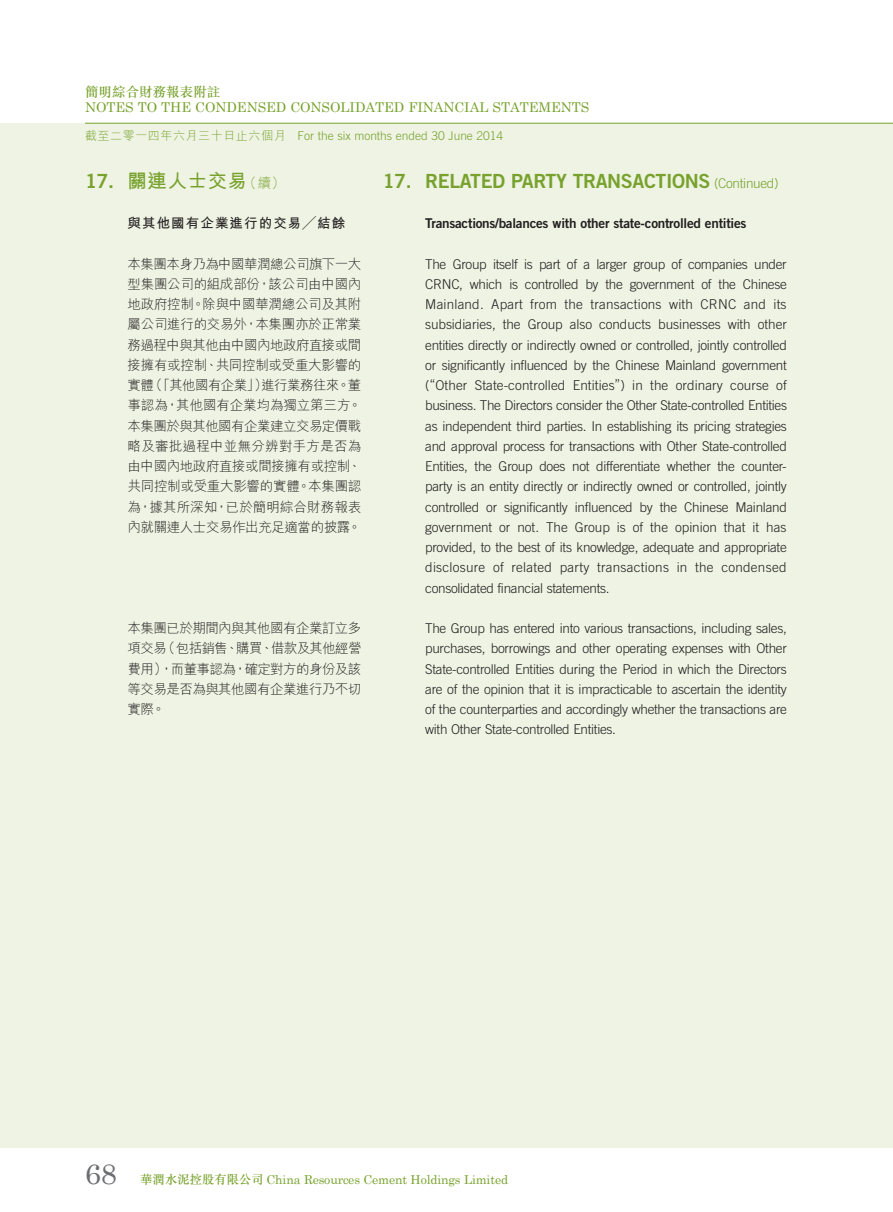
<style>
.page{position:relative;width:893px;height:1212px;background:#fff}
.page>*{position:absolute;margin:0;border:0;box-sizing:border-box;transform-origin:0 0}
.t1{font:28.5px "Century Schoolbook";color:#6c6d70}
.Heading_1{font:19.5px "Trade Gothic LT Std Bd 2";letter-spacing:-.02em;color:#78a22d}
.Heading_1-2{font:700 19.5px "M Hei HK";letter-spacing:.03em;color:#78a22d}
.Body_Text{font:300 13.5px/20.2px "Trade Gothic LT Std";letter-spacing:-.02em;color:#231f20;text-align:justify}
.C_Body_Text{font:300 13.5px/20.2px "M Hei HK";letter-spacing:-.03em;color:#231f20;text-align:justify}
.Heading_2{font:13.5px "Trade Gothic LT Std Bd 2";letter-spacing:-.02em;color:#231f20}
.t2{font:13.5px "Century Schoolbook";color:#78a22d}
.C_Heading_2{font:700 13.5px "M Hei HK";letter-spacing:.08em;color:#231f20}
.t3{font:500 13.5px "M Sung HK";letter-spacing:.005em;color:#78a22d}
.t4{font:12.3px "Century Schoolbook";letter-spacing:-.01em;color:#78a22d}
.t5{font:300 12px "Trade Gothic LT Std";color:#78a22d}
.s1{font-family:"M Hei HK"}
.s2{font-family:"Trade Gothic LT Std Bd 2";font-weight:400}
.s3{font-weight:300;font-size:13.5px}
.s4{font-family:"Trade Gothic LT Std";font-weight:300;font-size:13.5px}
.s5{font-family:"M Sung HK";font-weight:500}
</style>
<div class="page">
<div style="left:0;top:123px;width:893px;height:1025px;background:#eef3e3"></div>
<hr style="left:85px;top:123px;width:808px;height:1px;background:#78a22d">
<p class="t3" style="left:85px;top:82px;width:137px">簡明綜合財務報表附註</p>
<p class="t2" style="left:85px;top:99px;width:506px">NOTES TO THE CONDENSED CONSOLIDATED FINANCIAL STATEMENTS</p>
<p class="t5" style="left:85px;top:129px;width:420px"><span class="s1">截至二零一四年六月三十日止六個月</span> For the six months ended 30 June 2014</p>
<p class="Heading_1-2" style="left:85px;top:166px;width:201px"><span class="s2">17.</span> 關連人士交易<span class="s3">（續）</span></p>
<p class="C_Heading_2" style="left:128px;top:213px;width:219px">與其他國有企業進行的交易╱結餘</p>
<p class="C_Body_Text" style="left:128px;top:253px;width:235px">本集團本身乃為中國華潤總公司旗下一大型集團公司的組成部份，該公司由中國內地政府控制。除與中國華潤總公司及其附屬公司進行的交易外，本集團亦於正常業務過程中與其他由中國內地政府直接或間接擁有或控制、共同控制或受重大影響的實體（「其他國有企業」）進行業務往來。董事認為，其他國有企業均為獨立第三方。本集團於與其他國有企業建立交易定價戰略及審批過程中並無分辨對手方是否為由中國內地政府直接或間接擁有或控制、共同控制或受重大影響的實體。本集團認為，據其所深知，已於簡明綜合財務報表內就關連人士交易作出充足適當的披露。</p>
<p class="Heading_1" style="left:383px;top:168px;width:397px">17. RELATED PARTY TRANSACTIONS <span class="s4">(Continued)</span></p>
<p class="Heading_2" style="left:425px;top:215px;width:323px">Transactions/balances with other state-controlled entities</p>
<p class="Body_Text" style="left:425px;top:253px;width:363px">The Group itself is part of a larger group of companies under CRNC, which is controlled by the government of the Chinese Mainland. Apart from the transactions with CRNC and its subsidiaries, the Group also conducts businesses with other entities directly or indirectly owned or controlled, jointly controlled or significantly influenced by the Chinese Mainland government (“Other State-controlled Entities”) in the ordinary course of business. The Directors consider the Other State-controlled Entities as independent third parties. In establishing its pricing strategies and approval process for transactions with Other State-controlled Entities, the Group does not differentiate whether the counter&shy;party is an entity directly or indirectly owned or controlled, jointly controlled or significantly influenced by the Chinese Mainland government or not. The Group is of the opinion that it has provided, to the best of its knowledge, adequate and appropriate disclosure of related party transactions in the condensed consolidated financial statements.</p>
<p class="Body_Text" style="left:425px;top:618px;width:363px">The Group has entered into various transactions, including sales, purchases, borrowings and other operating expenses with Other State-controlled Entities during the Period in which the Directors are of the opinion that it is impracticable to ascertain the identity of the counterparties and accordingly whether the transactions are with Other State-controlled Entities.</p>
<p class="C_Body_Text" style="left:128px;top:618px;width:235px">本集團已於期間內與其他國有企業訂立多項交易（包括銷售、購買、借款及其他經營費用），而董事認為，確定對方的身份及該等交易是否為與其他國有企業進行乃不切實際。</p>
<h1 class="t1" style="left:85px;top:1156px;width:33px">68</h1>
<p class="t4" style="left:140px;top:1172px;width:369px"><span class="s5">華潤水泥控股有限公司</span> China Resources Cement Holdings Limited</p>
</div>
